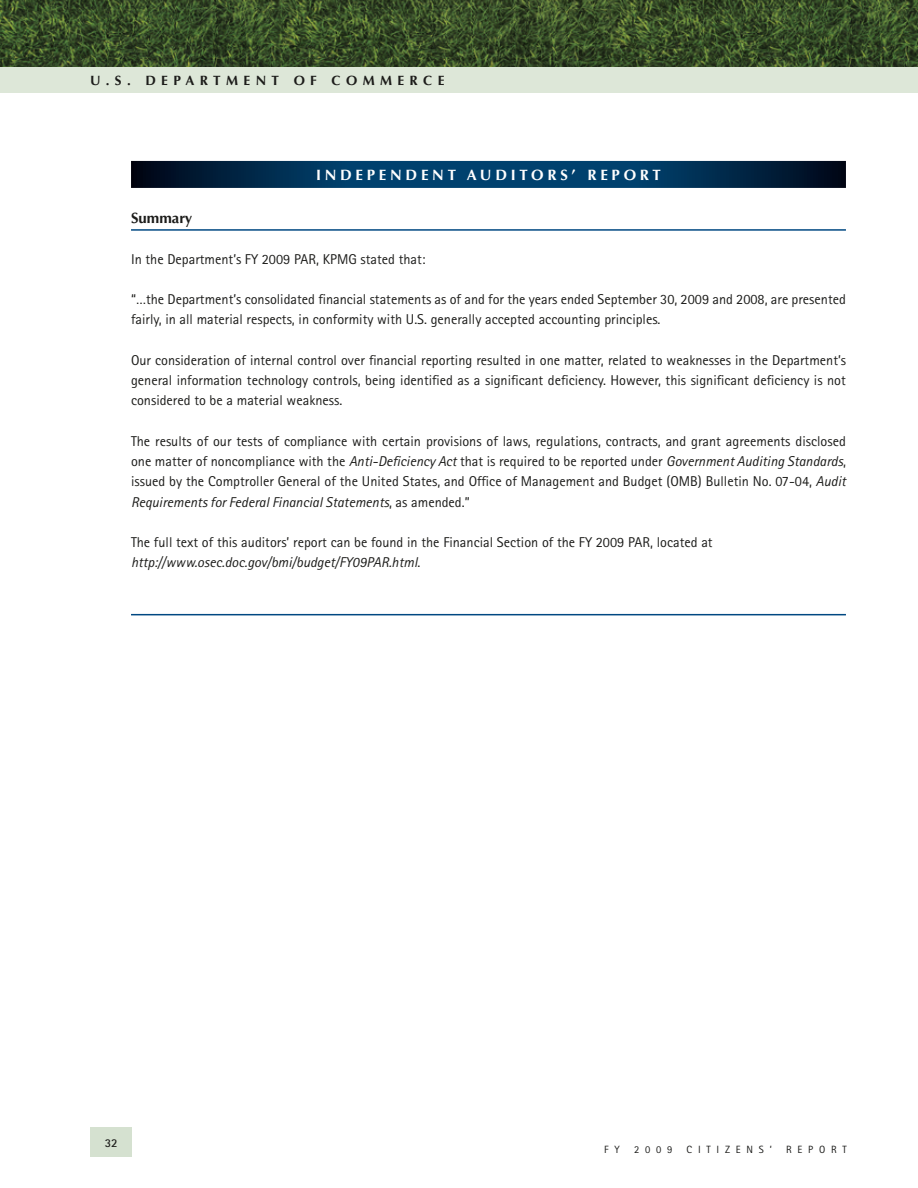
<style>
.page{position:relative;width:918px;height:1188px;background:#fff}
.page>*{position:absolute;margin:0;border:0;box-sizing:border-box;transform-origin:0 0}
.H1_BlueBoxHeader{font:700 15px "Optima";letter-spacing:.25em;color:#fff}
.H3_MDARule_MngChlnge{font:700 15px "Optima";color:#1c1c1a}
.P_MDA{font:14.25px/20.2px "Rotis Sans Serif";color:#1c1c1a}
.t1{font:700 13.5px "Optima";color:#1c1c1a}
.t2{font:700 12px "Rotis Sans Serif";color:#1c1c1a}
.t3{font:10.5px "Rotis Sans Serif";letter-spacing:.55em;color:#1c1c1a}
.s1{font-style:italic}
</style>
<div class="page">
<svg style="left:131px;top:161px;width:715px;height:27px;background:#003054"></svg>
<hr style="left:131px;top:229px;width:715px;height:2px;background:#004882">
<hr style="left:131px;top:614px;width:715px;height:1px;background:#004882">
<img style="left:0;top:0;width:917px;height:67px">
<div style="left:91px;top:1127px;width:41px;height:29px;background:#d5e1d0"></div>
<div style="left:0;top:67px;width:917px;height:25px;background:#dde7d8"></div>
<p class="t1" style="left:90px;top:72px;width:86px">U .S. DEPARTMENT</p>
<p class="t1" style="left:294px;top:72px;width:22px">O F</p>
<p class="t1" style="left:332px;top:72px;width:46px">COMMERCE</p>
<p class="H1_BlueBoxHeader" style="left:316px;top:167px;width:346px">I NDEPENDENT AU DI TORS’ REPORT</p>
<p class="H3_MDARule_MngChlnge" style="left:131px;top:209px;width:63px">SUMMARY</p>
<p class="P_MDA" style="left:131px;top:249px;width:296px">In the Department’s FY 2009 PAR, KPMG stated that:</p>
<p class="P_MDA" style="left:131px;top:289px;width:716px">“…the Department’s consolidated financial statements as of and for the years ended September 30, 2009 and 2008, are presented fairly, in all material respects, in conformity with U.S. generally accepted accounting principles.</p>
<p class="P_MDA" style="left:131px;top:350px;width:716px;text-align:justify">Our consideration of internal control over financial reporting resulted in one matter, related to weaknesses in the Department’s general information technology controls, being identified as a significant deficiency. However, this significant deficiency is not considered to be a material weakness.</p>
<p class="P_MDA" style="left:131px;top:431px;width:716px;text-align:justify">The results of our tests of compliance with certain provisions of laws, regulations, contracts, and grant agreements disclosed one matter of noncompliance with the <span class="s1">Anti-Deficiency Act</span> that is required to be reported under <span class="s1">Government Auditing Standards</span>, issued by the Comptroller General of the United States, and Office of Management and Budget (OMB) Bulletin No. 07-04, <span class="s1">Audit Requirements for Federal Financial Statements</span>, as amended.”</p>
<p class="P_MDA" style="left:131px;top:532px;width:583px">The full text of this auditors’ report can be found in the Financial Section of the FY 2009 PAR, located at <span class="s1">http://www.osec.doc.gov/bmi/budget/FY09PAR.html</span>.</p>
<p class="t2" style="left:105px;top:1135px;width:14px">32</p>
<p class="t3" style="left:604px;top:1143px;width:17px">F Y</p>
<p class="t3" style="left:634px;top:1143px;width:40px">2009</p>
<p class="t3" style="left:687px;top:1143px;width:87px">CITIZENS’</p>
<p class="t3" style="left:786px;top:1143px;width:62px">REPORT</p>
</div>
